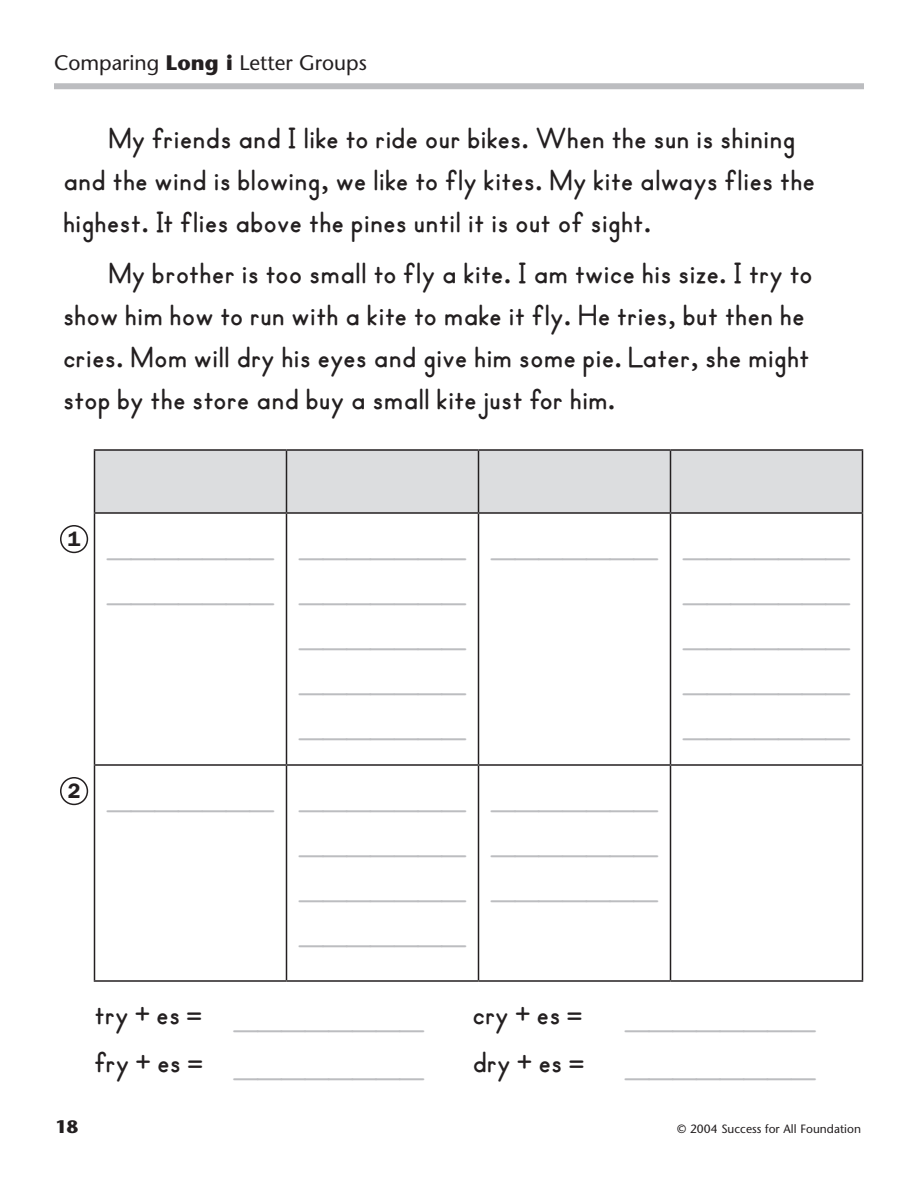
<style>
.page{position:relative;width:918px;height:1188px;background:#fff}
.page>*{position:absolute;margin:0;border:0;box-sizing:border-box;transform-origin:0 0}
.t1{font:40.5px/45px "Sad Sam";color:#bcbdc0;text-align:justify}
.t2{font:700 30px/42px "Sad Sam";color:#231f20}
.t3{font:21px "Stone Sans";color:#231f20}
.t4{font:700 18px "Stone Sans";color:#231f20}
.t5{font:12px "Stone Sans";color:#231f20}
.s1{font-weight:700}
.s2{font-family:"Franklin Gothic";font-weight:600;font-size:21px;color:#231f20}
.s3{font-weight:700;font-size:30px;color:#231f20}
</style>
<div class="page">
<div style="left:54px;top:83px;width:810px;height:6px;background:#bcbdc0"></div>
<div style="left:95px;top:451px;width:767px;height:61px;background:#dcdddf"></div>
<hr style="left:94px;top:980px;width:192px;height:2px;background:#231f20">
<hr style="left:286px;top:980px;width:192px;height:2px;background:#231f20">
<hr style="left:478px;top:980px;width:192px;height:2px;background:#231f20">
<hr style="left:670px;top:980px;width:193px;height:2px;background:#231f20">
<hr style="left:94px;top:449px;width:192px;height:2px;background:#231f20">
<hr style="left:94px;top:451px;width:1px;height:61px;background:#231f20">
<hr style="left:286px;top:449px;width:192px;height:2px;background:#231f20">
<hr style="left:286px;top:451px;width:1px;height:61px;background:#231f20">
<hr style="left:478px;top:449px;width:192px;height:2px;background:#231f20">
<hr style="left:478px;top:451px;width:1px;height:61px;background:#231f20">
<hr style="left:670px;top:449px;width:193px;height:2px;background:#231f20">
<hr style="left:670px;top:451px;width:1px;height:61px;background:#231f20">
<hr style="left:862px;top:451px;width:1px;height:61px;background:#231f20">
<hr style="left:94px;top:512px;width:192px;height:2px;background:#231f20">
<hr style="left:94px;top:514px;width:1px;height:250px;background:#231f20">
<hr style="left:286px;top:512px;width:192px;height:2px;background:#231f20">
<hr style="left:286px;top:514px;width:1px;height:250px;background:#231f20">
<hr style="left:478px;top:512px;width:192px;height:2px;background:#231f20">
<hr style="left:478px;top:514px;width:1px;height:250px;background:#231f20">
<hr style="left:670px;top:512px;width:193px;height:2px;background:#231f20">
<hr style="left:670px;top:514px;width:1px;height:250px;background:#231f20">
<hr style="left:862px;top:514px;width:1px;height:250px;background:#231f20">
<hr style="left:94px;top:764px;width:192px;height:2px;background:#231f20">
<hr style="left:94px;top:766px;width:1px;height:214px;background:#231f20">
<hr style="left:286px;top:764px;width:192px;height:2px;background:#231f20">
<hr style="left:286px;top:766px;width:1px;height:214px;background:#231f20">
<hr style="left:478px;top:764px;width:192px;height:2px;background:#231f20">
<hr style="left:478px;top:766px;width:1px;height:214px;background:#231f20">
<hr style="left:670px;top:764px;width:193px;height:2px;background:#231f20">
<hr style="left:670px;top:766px;width:1px;height:214px;background:#231f20">
<hr style="left:862px;top:766px;width:1px;height:214px;background:#231f20">
<div style="left:60px;top:525px;width:28px;height:28px;border:2px solid #231f20;border-radius:50%"></div>
<div style="left:60px;top:777px;width:28px;height:28px;border:2px solid #231f20;border-radius:50%"></div>
<p class="t3" style="left:54px;top:50px;width:314px">Comparing <span class="s1">Long i</span> Letter Groups</p>
<p class="t2" style="left:63px;top:118px;width:754px;text-indent:45px">My friends and I like to ride our bikes. When the sun is shining and the wind is blowing, we like to fly kites. My kite always flies the highest. It flies above the pines until it is out of sight.</p>
<p class="t2" style="left:63px;top:253px;width:751px;text-indent:45px">My brother is too small to fly a kite. I am twice his size. I try to show him how to run with a kite to make it fly. He tries, but then he cries. Mom will dry his eyes and give him some pie. Later, she might stop by the store and buy a small kite just for him.</p>
<h1 class="t1" style="left:68px;top:517px;width:207px;text-align:right"><span class="s2">1</span> _______ _______</h1>
<h1 class="t1" style="left:300px;top:517px;width:167px">_______ _______ _______ _______ _______</h1>
<h1 class="t1" style="left:684px;top:517px;width:167px;text-indent:-192px">_______ _______ _______ _______ _______ _______</h1>
<h1 class="t1" style="left:300px;top:769px;width:167px;text-indent:-232px"><span class="s2">2</span> _______ _______ _______ _______ _______</h1>
<h1 class="t1" style="left:492px;top:769px;width:167px">_______ _______ _______</h1>
<h1 class="t1" style="left:94px;top:988px;width:722px;line-height:48px"><span class="s3">try + es =</span> ________ <span class="s3">cry + es =</span> ________ <span class="s3">fry + es =</span> ________ <span class="s3">dry + es =</span> ________</h1>
<p class="t4" style="left:56px;top:1115px;width:24px">18</p>
<p class="t5" style="left:677px;top:1121px;width:185px">© 2004 Success for All Foundation</p>
</div>
